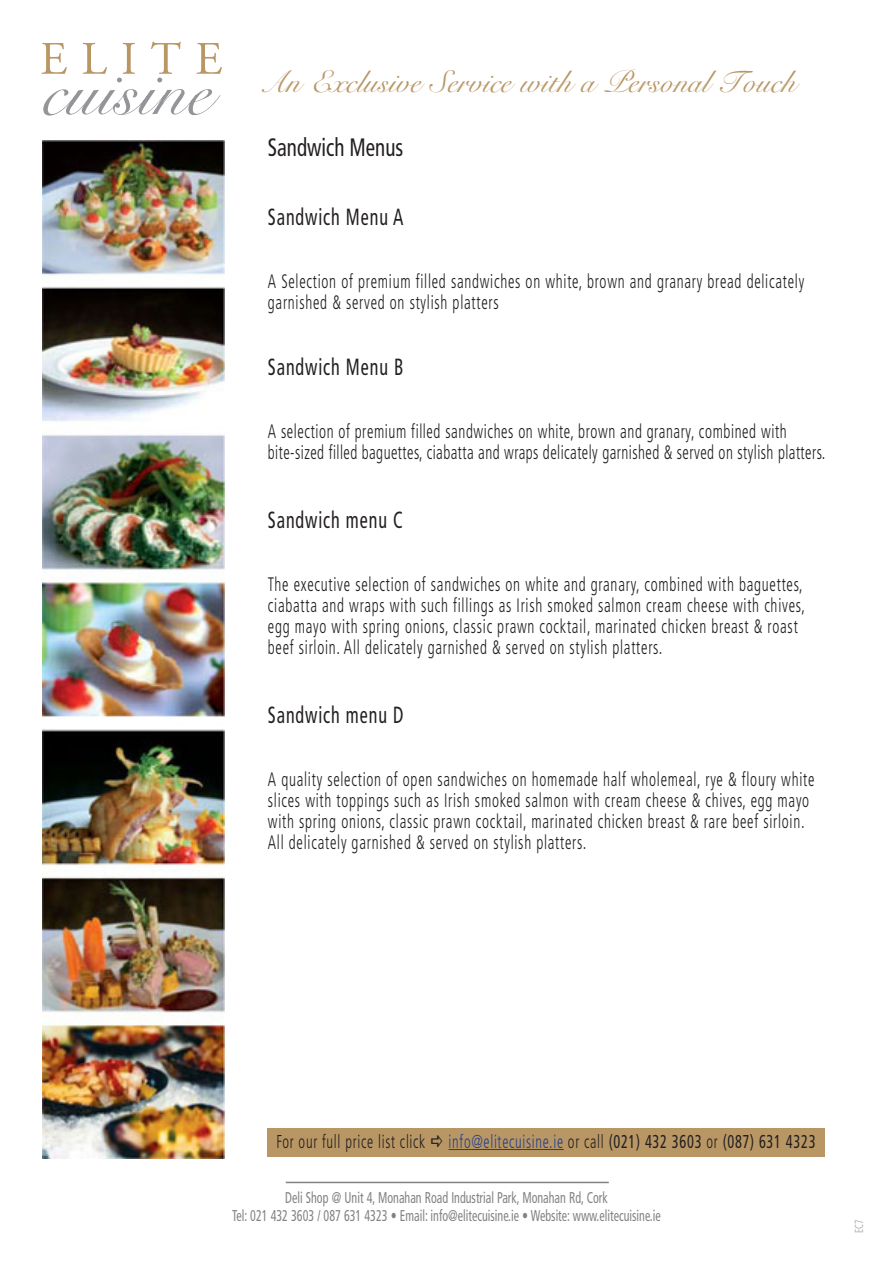
<style>
.page{position:relative;width:893px;height:1263px;background:#fff}
.page>*{position:absolute;margin:0;border:0;box-sizing:border-box;transform-origin:0 0}
.t1{font:31.8px "Snell BT";color:#b99765}
.t2{font:condensed 25.2px "Frutiger";color:#231f20;scale:.83 1}
.t3{font:condensed 23.4px "Frutiger";letter-spacing:.05em;color:#231f20;scale:.77 1}
.t4{font:300 condensed 19.5px/21px "Frutiger";letter-spacing:.05em;color:#231f20;scale:.77 1}
.t5{font:300 condensed 19.5px "Frutiger";letter-spacing:.03em;color:#231f20;scale:.77 1}
.t6{font:300 condensed 18.6px "Frutiger";letter-spacing:.05em;color:#231f20;scale:.77 1}
.t7{font:condensed 15.6px "Frutiger";color:#808285;scale:.77 1}
.t8{font:condensed 11.7px "Frutiger";color:#b2b3b7;scale:.77 1}
.s1{color:#253f8e}
.s2{font-weight:400}
</style>
<div class="page">
<img style="left:43px;top:140px;width:181px;height:1019px">
<svg style="left:41px;top:41px;width:181px;height:75px"></svg>
<hr style="left:286px;top:1182px;width:323px;height:1px;background:#808285">
<div style="left:268px;top:1128px;width:557px;height:29px;background:#b99765"></div>
<hr style="left:449px;top:1149px;width:115px;height:1px;background:#253f8e">
<p class="t1" style="left:272px;top:62px;width:534px">An Exclusive Service with a Personal Touch</p>
<p class="t2" style="left:268px;top:133px;width:165px">Sandwich Menus</p>
<p class="t3" style="left:268px;top:203px;width:178px">Sandwich Menu A</p>
<p class="t4" style="left:268px;top:271px;width:698px">A Selection of premium filled sandwiches on white, brown and granary bread delicately garnished &amp; served on stylish platters</p>
<p class="t3" style="left:268px;top:353px;width:178px">Sandwich Menu B</p>
<p class="t4" style="left:268px;top:421px;width:675px">A selection of premium filled sandwiches on white, brown and granary, combined with</p>
<p class="t5" style="left:268px;top:441px;width:726px">bite-sized filled baguettes, ciabatta and wraps delicately garnished &amp; served on stylish platters.</p>
<p class="t3" style="left:268px;top:506px;width:177px">Sandwich menu C</p>
<p class="t4" style="left:268px;top:574px;width:696px">The executive selection of sandwiches on white and granary, combined with baguettes,</p>
<p class="t4" style="left:268px;top:595px;width:699px">ciabatta and wraps with such fillings as Irish smoked salmon cream cheese with chives,</p>
<p class="t4" style="left:268px;top:616px;width:690px">egg mayo with spring onions, classic prawn cocktail, marinated chicken breast &amp; roast</p>
<p class="t4" style="left:268px;top:637px;width:514px">beef sirloin. All delicately garnished &amp; served on stylish platters.</p>
<p class="t3" style="left:268px;top:701px;width:178px">Sandwich menu D</p>
<p class="t4" style="left:268px;top:769px;width:711px">A quality selection of open sandwiches on homemade half wholemeal, rye &amp; floury white</p>
<p class="t4" style="left:268px;top:790px;width:705px">slices with toppings such as Irish smoked salmon with cream cheese &amp; chives, egg mayo</p>
<p class="t4" style="left:268px;top:811px;width:699px">with spring onions, classic prawn cocktail, marinated chicken breast &amp; rare beef sirloin.</p>
<p class="t4" style="left:268px;top:832px;width:415px">All delicately garnished &amp; served on stylish platters.</p>
<p class="t6" style="left:276px;top:1131px;width:702px">For our full price list click <span class="s1">info@elitecuisine.ie</span> or call <span class="s2">(021) 432 3603</span> or <span class="s2">(087) 631 4323</span></p>
<p class="t7" style="left:285px;top:1188px;width:421px">Deli Shop @ Unit 4, Monahan Road Industrial Park, Monahan Rd, Cork</p>
<p class="t7" style="left:232px;top:1206px;width:558px">Tel: 021 432 3603 / 087 631 4323 • Email: info@elitecuisine.ie • Website: www.elitecuisine.ie</p>
<p class="t8" style="left:852px;top:1233px;width:19px;rotate:-90deg">EC7</p>
</div>
